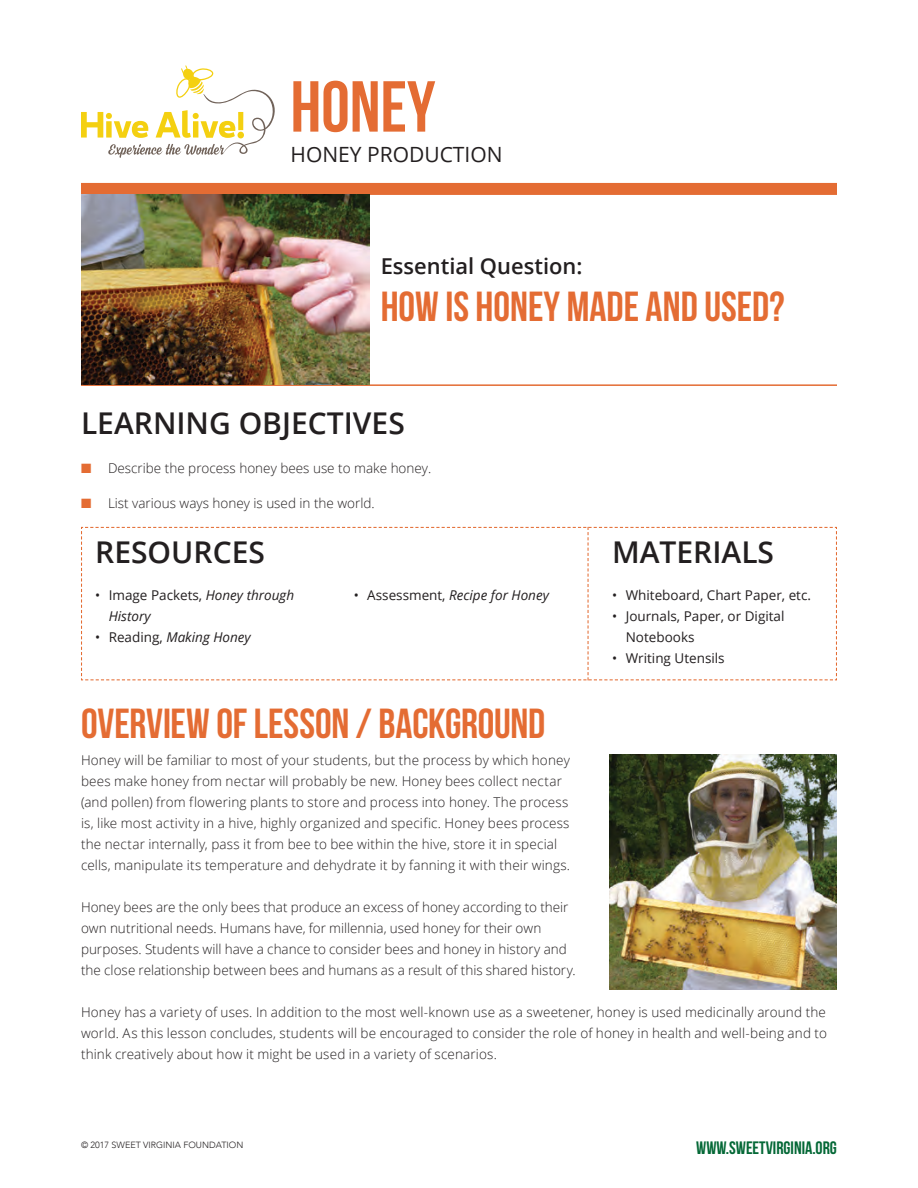
<style>
.page{position:relative;width:918px;height:1188px;background:#fff}
.page>*{position:absolute;margin:0;border:0;box-sizing:border-box;transform-origin:0 0}
.t1{font:72px "Bebas Neue";color:#e46c33}
.t2{font:42px "Bebas Neue";color:#e46c33}
.t3{font:600 30px "Open Sans";color:#231f20}
.t4{font:600 21.9px "Open Sans";color:#231f20}
.t5{font:21px "Open Sans";color:#231f20}
.t6{font:18px "Bebas Neue";color:#046836}
.t7{font:300 13.5px/21px "Open Sans";letter-spacing:.005em;color:#231f20}
.t8{font:italic 13.5px/21px "Open Sans";color:#231f20}
.t9{font:13.5px/21px "Open Sans";color:#231f20}
.t10{font:300 9px "Avenir";color:#231f20}
.s1{color:#e46c33}
.s2{font-style:normal}
</style>
<div class="page">
<div style="left:81px;top:183px;width:756px;height:12px;background:#e46c33"></div>
<hr style="left:81px;top:384px;width:756px;height:2px;background:#e46c33">
<svg style="left:81px;top:65px;width:194px;height:93px"></svg>
<img style="left:81px;top:195px;width:288px;height:189px">
<img style="left:610px;top:755px;width:227px;height:234px">
<svg style="left:81px;top:527px;width:756px;height:153px"></svg>
<h1 class="t1" style="left:291px;top:67px;width:147px">HONEY</h1>
<h3 class="t5" style="left:291px;top:140px;width:214px">HONEY PRODUCTION</h3>
<h3 class="t4" style="left:381px;top:251px;width:203px">Essential Question:</h3>
<h2 class="t2" style="left:381px;top:283px;width:405px">HOW IS HONEY MADE AND USED?</h2>
<h3 class="t3" style="left:81px;top:403px;width:325px">LEARNING OBJECTIVES</h3>
<p class="t7" style="left:81px;top:457px;width:352px"><span class="s1">■</span> Describe the process honey bees use to make honey.</p>
<p class="t7" style="left:81px;top:492px;width:295px"><span class="s1">■</span> List various ways honey is used in the world.</p>
<h3 class="t3" style="left:95px;top:531px;width:171px">RESOURCES</h3>
<h3 class="t3" style="left:612px;top:531px;width:164px">MATERIALS</h3>
<p class="t8" style="left:109px;top:584px;width:187px;text-indent:-14px"><span class="s2">• Image Packets,</span> Honey through<br>History</p>
<p class="t8" style="left:95px;top:626px;width:157px"><span class="s2">• Reading,</span> Making Honey</p>
<p class="t8" style="left:354px;top:584px;width:197px"><span class="s2">• Assessment,</span> Recipe for Honey</p>
<p class="t9" style="left:612px;top:584px;width:200px">• Whiteboard, Chart Paper, etc.</p>
<p class="t9" style="left:626px;top:605px;width:160px;text-indent:-14px">• Journals, Paper, or Digital<br>Notebooks</p>
<p class="t9" style="left:612px;top:647px;width:114px">• Writing Utensils</p>
<h2 class="t2" style="left:81px;top:700px;width:466px">OVERVIEW OF LESSON / BACKGROUND</h2>
<p class="t7" style="left:81px;top:749px;width:491px">Honey will be familiar to most of your students, but the process by which honey bees make honey from nectar will probably be new. Honey bees collect nectar (and pollen) from flowering plants to store and process into honey. The process is, like most activity in a hive, highly organized and specific. Honey bees process the nectar internally, pass it from bee to bee within the hive, store it in special cells, manipulate its temperature and dehydrate it by fanning it with their wings.</p>
<p class="t7" style="left:81px;top:896px;width:496px">Honey bees are the only bees that produce an excess of honey according to their own nutritional needs. Humans have, for millennia, used honey for their own purposes. Students will have a chance to consider bees and honey in history and the close relationship between bees and humans as a result of this shared history.</p>
<p class="t7" style="left:81px;top:1001px;width:747px;text-align:justify">Honey has a variety of uses. In addition to the most well-known use as a sweetener, honey is used medicinally around the world. As this lesson concludes, students will be encouraged to consider the role of honey in health and well-being and to think creatively about how it might be used in a variety of scenarios.</p>
<p class="t10" style="left:81px;top:1139px;width:164px">© 2017 SWEET VIRGINIA FOUNDATION</p>
<h3 class="t6" style="left:696px;top:1138px;width:142px">WWW.SWEETVIRGINIA.ORG</h3>
</div>
